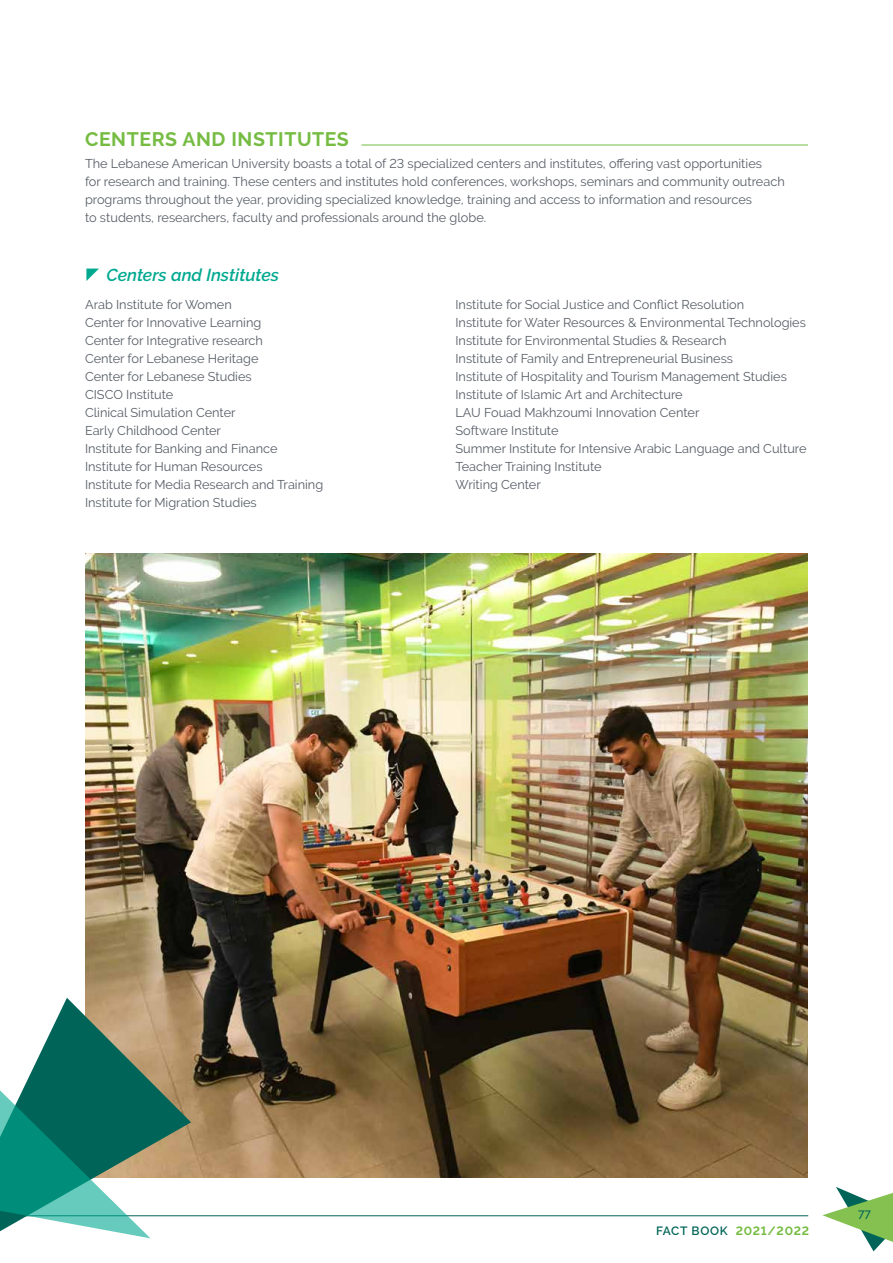
<style>
.page{position:relative;width:893px;height:1263px;background:#fff}
.page>*{position:absolute;margin:0;border:0;box-sizing:border-box;transform-origin:0 0}
.t1{font:700 19.5px "Raleway";letter-spacing:.03em;color:#76bc43}
.t2{font:italic 600 17.25px "Raleway";color:#00a990}
.t3{font:12.75px/18px "Raleway";color:#585e66}
.t4{font:700 12px "Raleway";letter-spacing:.06em;color:#76bc43}
.t5{font:500 12px "Raleway";color:#006558}
.s1{font-weight:600;color:#006558}
</style>
<div class="page">
<hr style="left:0;top:1215px;width:808px;height:1px;background:#006558">
<hr style="left:361px;top:145px;width:447px;height:1px;background:#76bc43">
<img style="left:85px;top:553px;width:723px;height:625px">
<svg style="left:0;top:998px;width:191px;height:240px"></svg>
<svg style="left:822px;top:1187px;width:71px;height:64px"></svg>
<h1 class="t1" style="left:85px;top:128px;width:265px">CENTERS AND INSTITUTES</h1>
<p class="t3" style="left:85px;top:155px;width:701px">The Lebanese American University boasts a total of 23 specialized centers and institutes, offering vast opportunities<br>for research and training. These centers and institutes hold conferences, workshops, seminars and community outreach programs throughout the year, providing specialized knowledge, training and access to information and resources<br>to students, researchers, faculty and professionals around the globe.</p>
<h2 class="t2" style="left:107px;top:265px;width:174px">Centers and Institutes</h2>
<p class="t3" style="left:85px;top:295px;width:240px">Arab Institute for Women<br>Center for Innovative Learning<br>Center for Integrative research<br>Center for Lebanese Heritage<br>Center for Lebanese Studies<br>CISCO Institute<br>Clinical Simulation Center<br>Early Childhood Center<br>Institute for Banking and Finance<br>Institute for Human Resources<br>Institute for Media Research and Training<br>Institute for Migration Studies</p>
<p class="t3" style="left:455px;top:295px;width:353px">Institute for Social Justice and Conflict Resolution<br>Institute for Water Resources &amp; Environmental Technologies Institute for Environmental Studies &amp; Research<br>Institute of Family and Entrepreneurial Business<br>Institute of Hospitality and Tourism Management Studies Institute of Islamic Art and Architecture<br>LAU Fouad Makhzoumi Innovation Center<br>Software Institute<br>Summer Institute for Intensive Arabic Language and Culture Teacher Training Institute<br>Writing Center</p>
<p class="t4" style="left:656px;top:1224px;width:155px"><span class="s1">FACT BOOK</span> 2021/2022</p>
<p class="t5" style="left:858px;top:1208px;width:14px">77</p>
</div>
